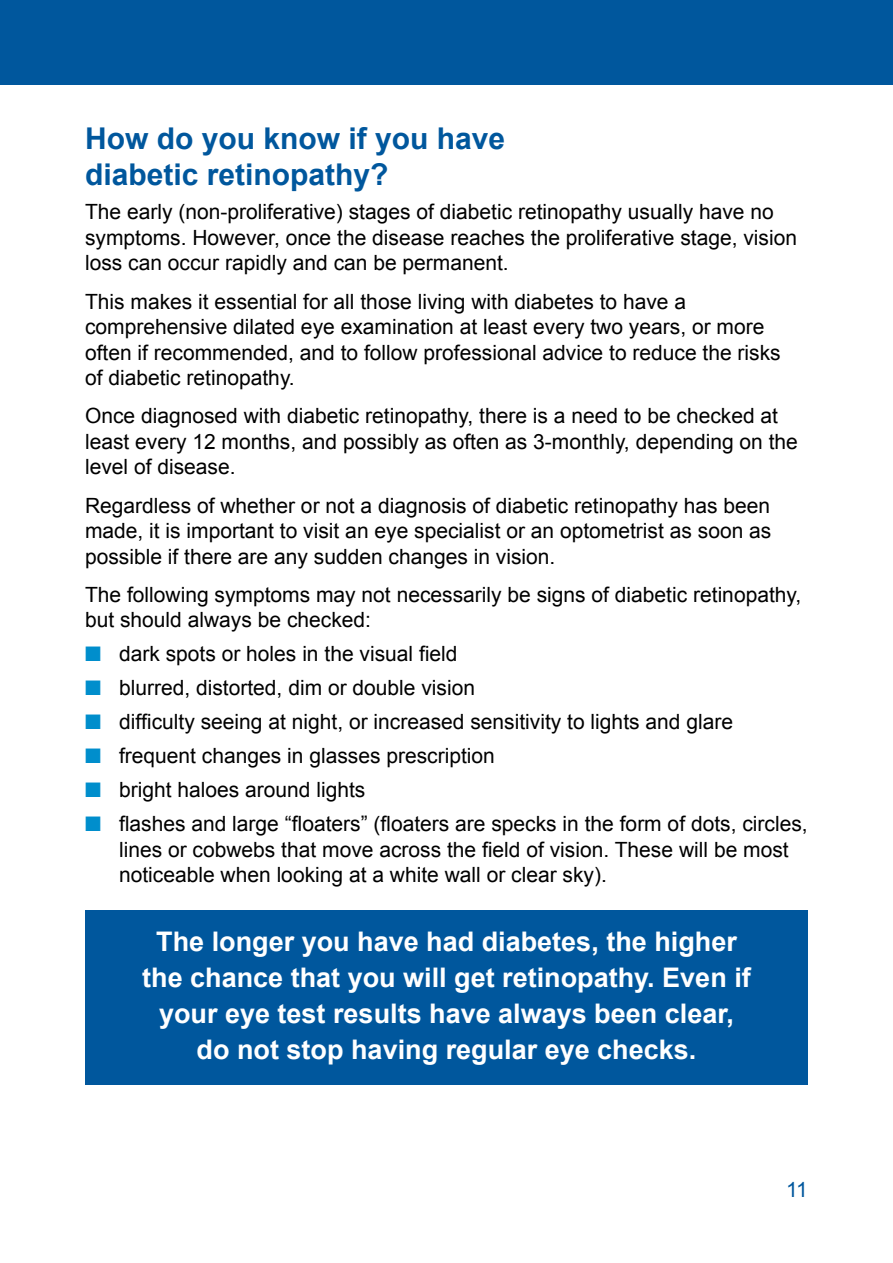
<style>
.page{position:relative;width:893px;height:1263px;background:#fff}
.page>*{position:absolute;margin:0;border:0;box-sizing:border-box;transform-origin:0 0}
.t1{font:700 30px/36px "Arial";color:#00579d}
.t2{font:700 27px/36px "Arial";color:#fff;text-align:center}
.t3{font:21px/25.5px "Arial";color:#000}
.t4{font:21px "Arial";color:#00579d}
.s1{color:#008ecc}
</style>
<div class="page">
<div style="left:0;top:0;width:893px;height:85px;background:#00579d"></div>
<div style="left:85px;top:911px;width:723px;height:174px;background:#00579d"></div>
<h1 class="t1" style="left:85px;top:122px;width:422px">How do you know if you have diabetic retinopathy?</h1>
<p class="t3" style="left:85px;top:200px;width:713px">The early (non-proliferative) stages of diabetic retinopathy usually have no symptoms. However, once the disease reaches the proliferative stage, vision loss can occur rapidly and can be permanent.</p>
<p class="t3" style="left:85px;top:289px;width:697px">This makes it essential for all those living with diabetes to have a comprehensive dilated eye examination at least every two years, or more often if recommended, and to follow professional advice to reduce the risks of diabetic retinopathy.</p>
<p class="t3" style="left:85px;top:403px;width:714px">Once diagnosed with diabetic retinopathy, there is a need to be checked at least every 12 months, and possibly as often as 3-monthly, depending on the level of disease.</p>
<p class="t3" style="left:85px;top:493px;width:688px;text-align:justify">Regardless of whether or not a diagnosis of diabetic retinopathy has been made, it is important to visit an eye specialist or an optometrist as soon as possible if there are any sudden changes in vision.</p>
<p class="t3" style="left:85px;top:582px;width:718px">The following symptoms may not necessarily be signs of diabetic retinopathy, but should always be checked:</p>
<p class="t3" style="left:85px;top:641px;width:374px"><span class="s1">■</span> dark spots or holes in the visual field</p>
<p class="t3" style="left:85px;top:675px;width:392px"><span class="s1">■</span> blurred, distorted, dim or double vision</p>
<p class="t3" style="left:85px;top:709px;width:649px"><span class="s1">■</span> difficulty seeing at night, or increased sensitivity to lights and glare</p>
<p class="t3" style="left:85px;top:743px;width:411px"><span class="s1">■</span> frequent changes in glasses prescription</p>
<p class="t3" style="left:85px;top:777px;width:282px"><span class="s1">■</span> bright haloes around lights</p>
<p class="t3" style="left:119px;top:811px;width:690px;text-indent:-34px"><span class="s1">■</span> flashes and large “floaters” (floaters are specks in the form of dots, circles, lines or cobwebs that move across the field of vision. These will be most noticeable when looking at a white wall or clear sky).</p>
<p class="t2" style="left:142px;top:924px;width:610px">The longer you have had diabetes, the higher the chance that you will get retinopathy. Even if your eye test results have always been clear, do not stop having regular eye checks.</p>
<p class="t4" style="left:786px;top:1176px;width:23px">11</p>
</div>
